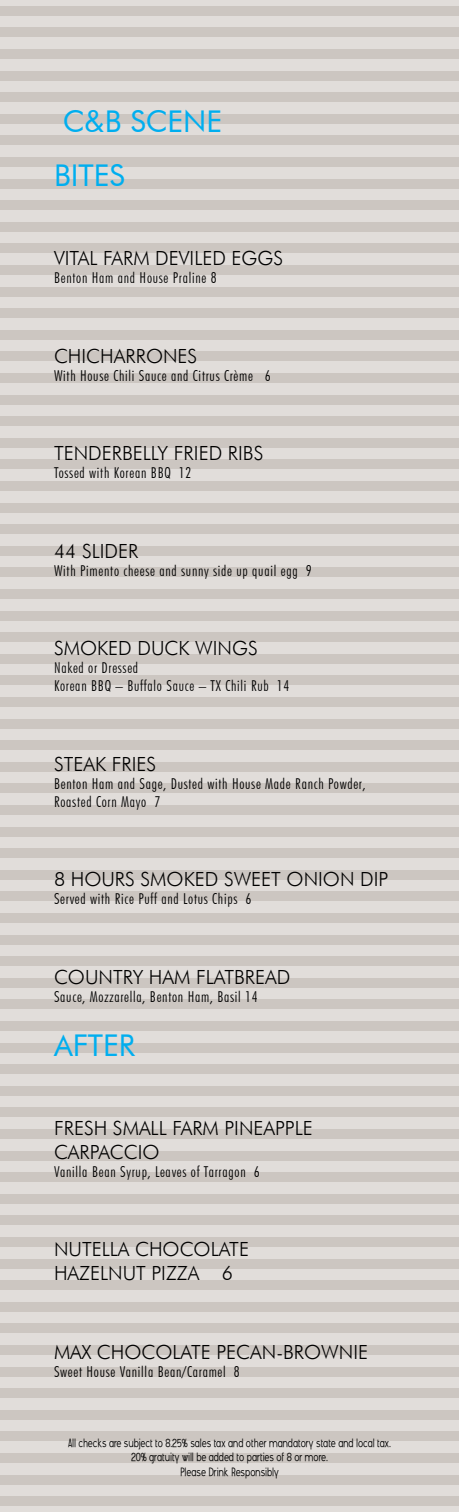
<style>
.page{position:relative;width:459px;height:1512px;background:#e1ddda}
.page>*{position:absolute;margin:0;border:0;box-sizing:border-box;transform-origin:0 0}
.t1{font:30px/54px "Futura BT";color:#00aeef}
.t2{font:300 19.5px/23.4px "Futura BT";color:#000}
.t3{font:300 condensed 15px/18px "Futura BT";letter-spacing:.05em;color:#000}
.t4{font:12px/14.4px "Angostura";color:#000;text-align:center}
</style>
<div class="page">
<div style="left:0;top:6px;width:459px;height:10px;background:#ccc6c1"></div>
<div style="left:0;top:200px;width:459px;height:10px;background:#ccc6c1"></div>
<div style="left:0;top:179px;width:459px;height:9px;background:#ccc6c1"></div>
<div style="left:0;top:157px;width:459px;height:10px;background:#ccc6c1"></div>
<div style="left:0;top:136px;width:459px;height:9px;background:#ccc6c1"></div>
<div style="left:0;top:114px;width:459px;height:10px;background:#ccc6c1"></div>
<div style="left:0;top:92px;width:459px;height:10px;background:#ccc6c1"></div>
<div style="left:0;top:71px;width:459px;height:9px;background:#ccc6c1"></div>
<div style="left:0;top:49px;width:459px;height:10px;background:#ccc6c1"></div>
<div style="left:0;top:28px;width:459px;height:9px;background:#ccc6c1"></div>
<div style="left:0;top:222px;width:459px;height:10px;background:#ccc6c1"></div>
<div style="left:0;top:416px;width:459px;height:10px;background:#ccc6c1"></div>
<div style="left:0;top:395px;width:459px;height:9px;background:#ccc6c1"></div>
<div style="left:0;top:373px;width:459px;height:10px;background:#ccc6c1"></div>
<div style="left:0;top:352px;width:459px;height:9px;background:#ccc6c1"></div>
<div style="left:0;top:330px;width:459px;height:10px;background:#ccc6c1"></div>
<div style="left:0;top:308px;width:459px;height:10px;background:#ccc6c1"></div>
<div style="left:0;top:287px;width:459px;height:9px;background:#ccc6c1"></div>
<div style="left:0;top:265px;width:459px;height:10px;background:#ccc6c1"></div>
<div style="left:0;top:244px;width:459px;height:9px;background:#ccc6c1"></div>
<div style="left:0;top:438px;width:459px;height:10px;background:#ccc6c1"></div>
<div style="left:0;top:632px;width:459px;height:10px;background:#ccc6c1"></div>
<div style="left:0;top:611px;width:459px;height:9px;background:#ccc6c1"></div>
<div style="left:0;top:589px;width:459px;height:10px;background:#ccc6c1"></div>
<div style="left:0;top:568px;width:459px;height:9px;background:#ccc6c1"></div>
<div style="left:0;top:546px;width:459px;height:10px;background:#ccc6c1"></div>
<div style="left:0;top:524px;width:459px;height:10px;background:#ccc6c1"></div>
<div style="left:0;top:503px;width:459px;height:9px;background:#ccc6c1"></div>
<div style="left:0;top:481px;width:459px;height:10px;background:#ccc6c1"></div>
<div style="left:0;top:460px;width:459px;height:9px;background:#ccc6c1"></div>
<div style="left:0;top:654px;width:459px;height:10px;background:#ccc6c1"></div>
<div style="left:0;top:848px;width:459px;height:10px;background:#ccc6c1"></div>
<div style="left:0;top:827px;width:459px;height:9px;background:#ccc6c1"></div>
<div style="left:0;top:805px;width:459px;height:10px;background:#ccc6c1"></div>
<div style="left:0;top:784px;width:459px;height:9px;background:#ccc6c1"></div>
<div style="left:0;top:762px;width:459px;height:10px;background:#ccc6c1"></div>
<div style="left:0;top:740px;width:459px;height:10px;background:#ccc6c1"></div>
<div style="left:0;top:719px;width:459px;height:9px;background:#ccc6c1"></div>
<div style="left:0;top:697px;width:459px;height:10px;background:#ccc6c1"></div>
<div style="left:0;top:676px;width:459px;height:9px;background:#ccc6c1"></div>
<div style="left:0;top:870px;width:459px;height:10px;background:#ccc6c1"></div>
<div style="left:0;top:1064px;width:459px;height:10px;background:#ccc6c1"></div>
<div style="left:0;top:1043px;width:459px;height:9px;background:#ccc6c1"></div>
<div style="left:0;top:1021px;width:459px;height:10px;background:#ccc6c1"></div>
<div style="left:0;top:1000px;width:459px;height:9px;background:#ccc6c1"></div>
<div style="left:0;top:978px;width:459px;height:10px;background:#ccc6c1"></div>
<div style="left:0;top:956px;width:459px;height:10px;background:#ccc6c1"></div>
<div style="left:0;top:935px;width:459px;height:9px;background:#ccc6c1"></div>
<div style="left:0;top:913px;width:459px;height:10px;background:#ccc6c1"></div>
<div style="left:0;top:892px;width:459px;height:9px;background:#ccc6c1"></div>
<div style="left:0;top:1086px;width:459px;height:10px;background:#ccc6c1"></div>
<div style="left:0;top:1280px;width:459px;height:10px;background:#ccc6c1"></div>
<div style="left:0;top:1259px;width:459px;height:9px;background:#ccc6c1"></div>
<div style="left:0;top:1237px;width:459px;height:10px;background:#ccc6c1"></div>
<div style="left:0;top:1216px;width:459px;height:9px;background:#ccc6c1"></div>
<div style="left:0;top:1194px;width:459px;height:10px;background:#ccc6c1"></div>
<div style="left:0;top:1172px;width:459px;height:10px;background:#ccc6c1"></div>
<div style="left:0;top:1151px;width:459px;height:9px;background:#ccc6c1"></div>
<div style="left:0;top:1129px;width:459px;height:10px;background:#ccc6c1"></div>
<div style="left:0;top:1108px;width:459px;height:9px;background:#ccc6c1"></div>
<div style="left:0;top:1453px;width:459px;height:10px;background:#ccc6c1"></div>
<div style="left:0;top:1432px;width:459px;height:9px;background:#ccc6c1"></div>
<div style="left:0;top:1410px;width:459px;height:10px;background:#ccc6c1"></div>
<div style="left:0;top:1388px;width:459px;height:10px;background:#ccc6c1"></div>
<div style="left:0;top:1367px;width:459px;height:9px;background:#ccc6c1"></div>
<div style="left:0;top:1345px;width:459px;height:10px;background:#ccc6c1"></div>
<div style="left:0;top:1324px;width:459px;height:9px;background:#ccc6c1"></div>
<div style="left:0;top:1302px;width:459px;height:10px;background:#ccc6c1"></div>
<div style="left:0;top:1496px;width:459px;height:10px;background:#ccc6c1"></div>
<div style="left:0;top:1475px;width:459px;height:9px;background:#ccc6c1"></div>
<h1 class="t1" style="left:54px;top:94px;width:170px">C&amp;B SCENE<br>BITES</h1>
<h2 class="t2" style="left:54px;top:247px;width:231px">VITAL FARM DEVILED EGGS</h2>
<p class="t3" style="left:54px;top:269px;width:164px">Benton Ham and House Praline 8</p>
<h2 class="t2" style="left:54px;top:344px;width:145px">CHICHARRONES</h2>
<p class="t3" style="left:54px;top:366px;width:218px">With House Chili Sauce and Citrus Crème 6</p>
<h2 class="t2" style="left:54px;top:442px;width:211px">TENDERBELLY FRIED RIBS</h2>
<p class="t3" style="left:54px;top:464px;width:139px">Tossed with Korean BBQ 12</p>
<h2 class="t2" style="left:54px;top:539px;width:86px">44 SLIDER</h2>
<p class="t3" style="left:54px;top:561px;width:259px">With Pimento cheese and sunny side up quail egg 9</p>
<h2 class="t2" style="left:54px;top:637px;width:205px">SMOKED DUCK WINGS</h2>
<p class="t3" style="left:54px;top:659px;width:237px">Naked or Dressed<br>Korean BBQ – Buffalo Sauce – TX Chili Rub 14</p>
<h2 class="t2" style="left:54px;top:752px;width:104px">STEAK FRIES</h2>
<p class="t3" style="left:54px;top:774px;width:313px">Benton Ham and Sage, Dusted with House Made Ranch Powder,<br>Roasted Corn Mayo 7</p>
<h2 class="t2" style="left:54px;top:868px;width:336px">8 HOURS SMOKED SWEET ONION DIP</h2>
<p class="t3" style="left:54px;top:890px;width:199px">Served with Rice Puff and Lotus Chips 6</p>
<h2 class="t2" style="left:54px;top:965px;width:238px">COUNTRY HAM FLATBREAD</h2>
<p class="t3" style="left:54px;top:987px;width:205px">Sauce, Mozzarella, Benton Ham, Basil 14</p>
<h1 class="t1" style="left:54px;top:1018px;width:82px">AFTER</h1>
<h2 class="t2" style="left:54px;top:1117px;width:260px">FRESH SMALL FARM PINEAPPLE<br>CARPACCIO</h2>
<p class="t3" style="left:54px;top:1162px;width:207px">Vanilla Bean Syrup, Leaves of Tarragon 6</p>
<h2 class="t2" style="left:54px;top:1237px;width:197px">NUTELLA CHOCOLATE<br>HAZELNUT PIZZA 6</h2>
<h2 class="t2" style="left:54px;top:1340px;width:316px">MAX CHOCOLATE PECAN-BROWNIE</h2>
<p class="t3" style="left:54px;top:1363px;width:187px">Sweet House Vanilla Bean/Caramel 8</p>
<p class="t4" style="left:68px;top:1435px;width:324px">All checks are subject to 8.25% sales tax and other mandatory state and local tax.<br>20% gratuity will be added to parties of 8 or more.<br>Please Drink Responsibly</p>
</div>
